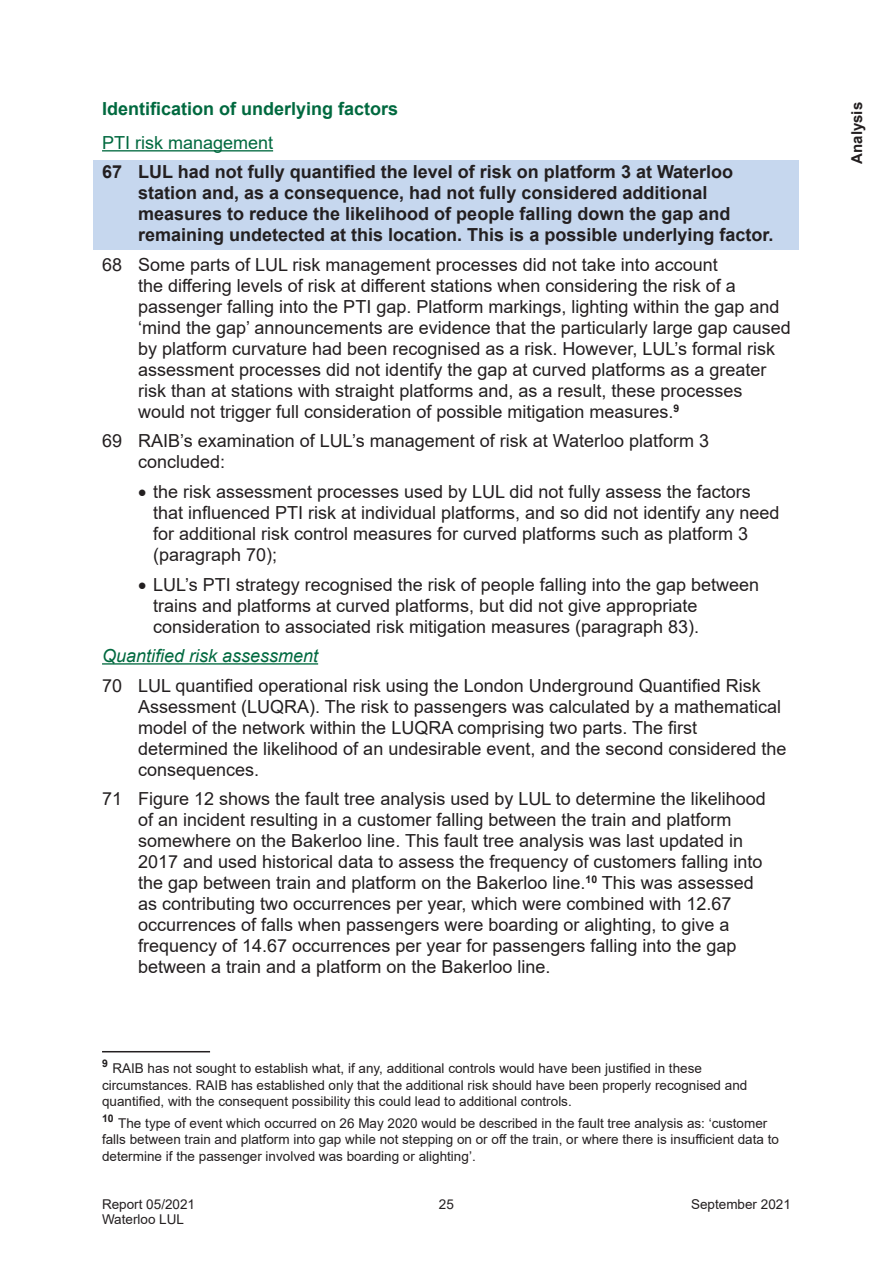
<style>
.page{position:relative;width:893px;height:1263px;background:#fff}
.page>*{position:absolute;margin:0;border:0;box-sizing:border-box;transform-origin:0 0}
.A_-_Body_Copy{font:18px/21px "Arial";color:#231f20}
.A_-_Body_Copy-2{font:700 18px/21px "Arial";color:#231f20}
.A_-_Sub_head_1{font:700 18px "Arial";color:#00693f}
.A_-_Sub_head_3{font:italic 18px "Arial";color:#00693f}
.A_-_Sub_head_2{font:18px "Arial";color:#00693f}
.t1{font:700 15px "Arial";color:#231f20}
.t2{font:13.5px/16.5px "Arial";color:#231f20}
</style>
<div class="page">
<div style="left:94px;top:160px;width:705px;height:89px;background:#c6d7ee"></div>
<hr style="left:102px;top:150px;width:171px;height:1px;background:#00693f">
<hr style="left:102px;top:663px;width:216px;height:1px;background:#00693f">
<hr style="left:102px;top:1051px;width:108px;height:1px;background:#231f20">
<h2 class="A_-_Sub_head_1" style="left:102px;top:96px;width:298px">Identification of underlying factors</h2>
<h3 class="A_-_Sub_head_2" style="left:102px;top:130px;width:173px">PTI risk management</h3>
<p class="A_-_Body_Copy-2" style="left:138px;top:162px;width:637px;text-indent:-36px">67 LUL had not fully quantified the level of risk on platform 3 at Waterloo station and, as a consequence, had not fully considered additional measures to reduce the likelihood of people falling down the gap and remaining undetected at this location. This is a possible underlying factor.</p>
<p class="A_-_Body_Copy" style="left:138px;top:254px;width:654px;text-indent:-36px">68 Some parts of LUL risk management processes did not take into account<br>the differing levels of risk at different stations when considering the risk of a passenger falling into the PTI gap. Platform markings, lighting within the gap and ‘mind the gap’ announcements are evidence that the particularly large gap caused by platform curvature had been recognised as a risk. However, LUL’s formal risk assessment processes did not identify the gap at curved platforms as a greater risk than at stations with straight platforms and, as a result, these processes would not trigger full consideration of possible mitigation measures.<sup>9</sup></p>
<p class="A_-_Body_Copy" style="left:138px;top:430px;width:572px;text-indent:-36px">69 RAIB’s examination of LUL’s management of risk at Waterloo platform 3 concluded:</p>
<p class="A_-_Body_Copy" style="left:153px;top:481px;width:628px;text-indent:-15px">• the risk assessment processes used by LUL did not fully assess the factors that influenced PTI risk at individual platforms, and so did not identify any need for additional risk control measures for curved platforms such as platform 3 (paragraph 70);</p>
<p class="A_-_Body_Copy" style="left:153px;top:573px;width:607px;text-indent:-15px">• LUL’s PTI strategy recognised the risk of people falling into the gap between trains and platforms at curved platforms, but did not give appropriate consideration to associated risk mitigation measures (paragraph 83).</p>
<h4 class="A_-_Sub_head_3" style="left:102px;top:644px;width:218px">Quantified risk assessment</h4>
<p class="A_-_Body_Copy" style="left:138px;top:675px;width:650px;text-indent:-36px">70 LUL quantified operational risk using the London Underground Quantified Risk Assessment (LUQRA). The risk to passengers was calculated by a mathematical model of the network within the LUQRA comprising two parts. The first determined the likelihood of an undesirable event, and the second considered the consequences.</p>
<p class="A_-_Body_Copy" style="left:138px;top:788px;width:629px;text-indent:-36px">71 Figure 12 shows the fault tree analysis used by LUL to determine the likelihood of an incident resulting in a customer falling between the train and platform somewhere on the Bakerloo line. This fault tree analysis was last updated in 2017 and used historical data to assess the frequency of customers falling into the gap between train and platform on the Bakerloo line.<sup>10</sup> This was assessed as contributing two occurrences per year, which were combined with 12.67 occurrences of falls when passengers were boarding or alighting, to give a frequency of 14.67 occurrences per year for passengers falling into the gap between a train and a platform on the Bakerloo line.</p>
<p class="t2" style="left:102px;top:1060px;width:647px"><sup>9</sup> RAIB has not sought to establish what, if any, additional controls would have been justified in these circumstances. RAIB has established only that the additional risk should have been properly recognised and quantified, with the consequent possibility this could lead to additional controls.</p>
<p class="t2" style="left:102px;top:1115px;width:678px"><sup>10</sup> The type of event which occurred on 26 May 2020 would be described in the fault tree analysis as: ‘customer falls between train and platform into gap while not stepping on or off the train, or where there is insufficient data to determine if the passenger involved was boarding or alighting’.</p>
<p class="t2" style="left:102px;top:1197px;width:95px;line-height:15px">Report 05/2021<br>Waterloo LUL</p>
<p class="t2" style="left:439px;top:1196px;width:17px">25</p>
<p class="t2" style="left:691px;top:1196px;width:101px">September 2021</p>
<p class="t1" style="left:846px;top:164px;width:63px;rotate:-90deg">Analysis</p>
</div>
